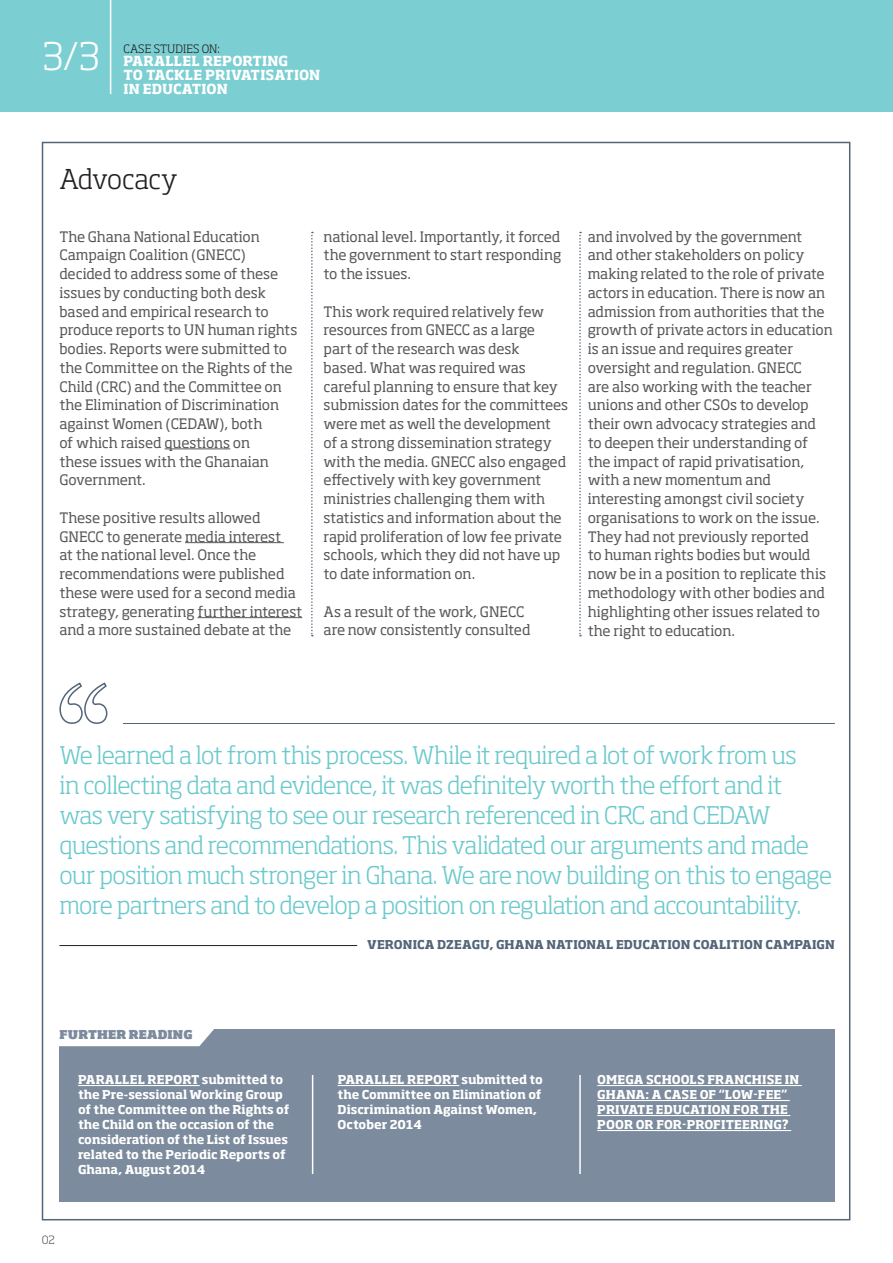
<style>
.page{position:relative;width:893px;height:1263px;background:#fff}
.page>*{position:absolute;margin:0;border:0;box-sizing:border-box;transform-origin:0 0}
.t1{font:300 37.5px "Soho Std";color:#fff}
.t2{font:300 27px "Soho Std";color:#231f20}
.t3{font:300 24px/30px "Soho Std";letter-spacing:-.04em;color:#6bc9cc}
.t4{font:14.25px/18.8px "Soho Std";letter-spacing:-.01em;color:#57585a}
.t5{font:700 13.65px/13.6px "Soho Std";letter-spacing:.015em;color:#fff}
.t6{font:700 12px/15px "Soho Std";color:#fff}
.t7{font:700 12px "Soho Std";letter-spacing:.015em;color:#536579}
.t8{font:800 12px "Soho Std";letter-spacing:.015em;color:#7c8b9d}
.t9{font:300 11.4px "Soho Std";letter-spacing:.015em;color:#231f20}
.t10{font:300 11.25px "Soho Std";color:#57585a}
</style>
<div class="page">
<div style="left:0;top:0;width:893px;height:111px;background:#7bced1"></div>
<hr style="left:110px;top:0;width:1px;height:94px;background:#fff">
<hr style="left:165px;top:448px;width:65px;height:1px;background:#57585a">
<hr style="left:185px;top:542px;width:99px;height:1px;background:#57585a">
<hr style="left:198px;top:617px;width:104px;height:1px;background:#57585a">
<hr style="left:123px;top:723px;width:712px;height:1px;background:#536579">
<svg style="left:59px;top:682px;width:49px;height:42px"></svg>
<hr style="left:59px;top:945px;width:298px;height:1px;background:#231f20">
<svg style="left:311px;top:232px;width:2px;height:404px"></svg>
<svg style="left:579px;top:232px;width:2px;height:404px"></svg>
<div style="left:59px;top:1030px;width:776px;height:172px;background:#7c8b9d"></div>
<svg style="left:59px;top:1029px;width:162px;height:17px;background:#f3f4f6"></svg>
<hr style="left:78px;top:1085px;width:122px;height:1px;background:#fff">
<hr style="left:338px;top:1085px;width:121px;height:1px;background:#fff">
<hr style="left:597px;top:1085px;width:205px;height:1px;background:#fff">
<hr style="left:597px;top:1100px;width:193px;height:1px;background:#fff">
<hr style="left:597px;top:1115px;width:193px;height:1px;background:#fff">
<hr style="left:597px;top:1130px;width:194px;height:1px;background:#fff">
<hr style="left:312px;top:1075px;width:1px;height:99px;background:#fff">
<hr style="left:579px;top:1075px;width:2px;height:99px;background:#fff">
<h1 class="t1" style="left:42px;top:33px;width:59px">3/3</h1>
<p class="t9" style="left:123px;top:41px;width:98px">Case Studies on:</p>
<p class="t5" style="left:123px;top:54px;width:198px">Parallel Reporting<br>to Tackle Privatisation in Education</p>
<h2 class="t2" style="left:59px;top:162px;width:120px">Advocacy</h2>
<p class="t4" style="left:59px;top:227px;width:239px">The Ghana National Education<br>Campaign Coalition (GNECC) decided to address some of these issues by conducting both desk based and empirical research to produce reports to UN human rights bodies. Reports were submitted to the Committee on the Rights of the<br>Child (CRC) and the Committee on the Elimination of Discrimination against Women (CEDAW), both<br>of which raised questions on<br>these issues with the Ghanaian<br>Government.</p>
<p class="t4" style="left:59px;top:508px;width:244px">These positive results allowed GNECC to generate media interest<br>at the national level. Once the recommendations were published these were used for a second media strategy, generating further interest and a more sustained debate at the</p>
<p class="t4" style="left:324px;top:227px;width:239px;text-align:justify">national level. Importantly, it forced the government to start responding to the issues.</p>
<p class="t4" style="left:324px;top:302px;width:246px">This work required relatively few resources from GNECC as a large<br>part of the research was desk<br>based. What was required was careful planning to ensure that key submission dates for the committees were met as well the development of a strong dissemination strategy with the media. GNECC also engaged effectively with key government ministries challenging them with statistics and information about the rapid proliferation of low fee private schools, which they did not have up to date information on.</p>
<p class="t4" style="left:324px;top:602px;width:208px">As a result of the work, GNECC are now consistently consulted</p>
<p class="t4" style="left:588px;top:227px;width:247px">and involved by the government<br>and other stakeholders on policy making related to the role of private actors in education. There is now an admission from authorities that the growth of private actors in education is an issue and requires greater oversight and regulation. GNECC<br>are also working with the teacher unions and other CSOs to develop their own advocacy strategies and to deepen their understanding of the impact of rapid privatisation, with a new momentum and interesting amongst civil society organisations to work on the issue.<br>They had not previously reported<br>to human rights bodies but would now be in a position to replicate this methodology with other bodies and highlighting other issues related to the right to education.</p>
<p class="t3" style="left:59px;top:740px;width:774px">We learned a lot from this process. While it required a lot of work from us<br>in collecting data and evidence, it was definitely worth the effort and it<br>was very satisfying to see our research referenced in CRC and CEDAW questions and recommendations. This validated our arguments and made our position much stronger in Ghana. We are now building on this to engage more partners and to develop a position on regulation and accountability.</p>
<p class="t7" style="left:367px;top:937px;width:469px">Veronica Dzeagu, Ghana National Education Coalition Campaign</p>
<p class="t8" style="left:59px;top:1027px;width:134px">FURTHER READING</p>
<p class="t6" style="left:78px;top:1072px;width:213px">Parallel Report submitted to the Pre-sessional Working Group of the Committee on the Rights of the Child on the occasion of the consideration of the List of Issues related to the Periodic Reports of<br>Ghana, August 2014</p>
<p class="t6" style="left:338px;top:1072px;width:207px">Parallel Report submitted to the Committee on Elimination of<br>Discrimination Against Women,<br>October 2014</p>
<p class="t6" style="left:597px;top:1072px;width:204px">Omega Schools Franchise in<br>Ghana: A case of “low-fee” private education for the poor or for-profiteering?</p>
<p class="t10" style="left:42px;top:1233px;width:15px">02</p>
</div>
